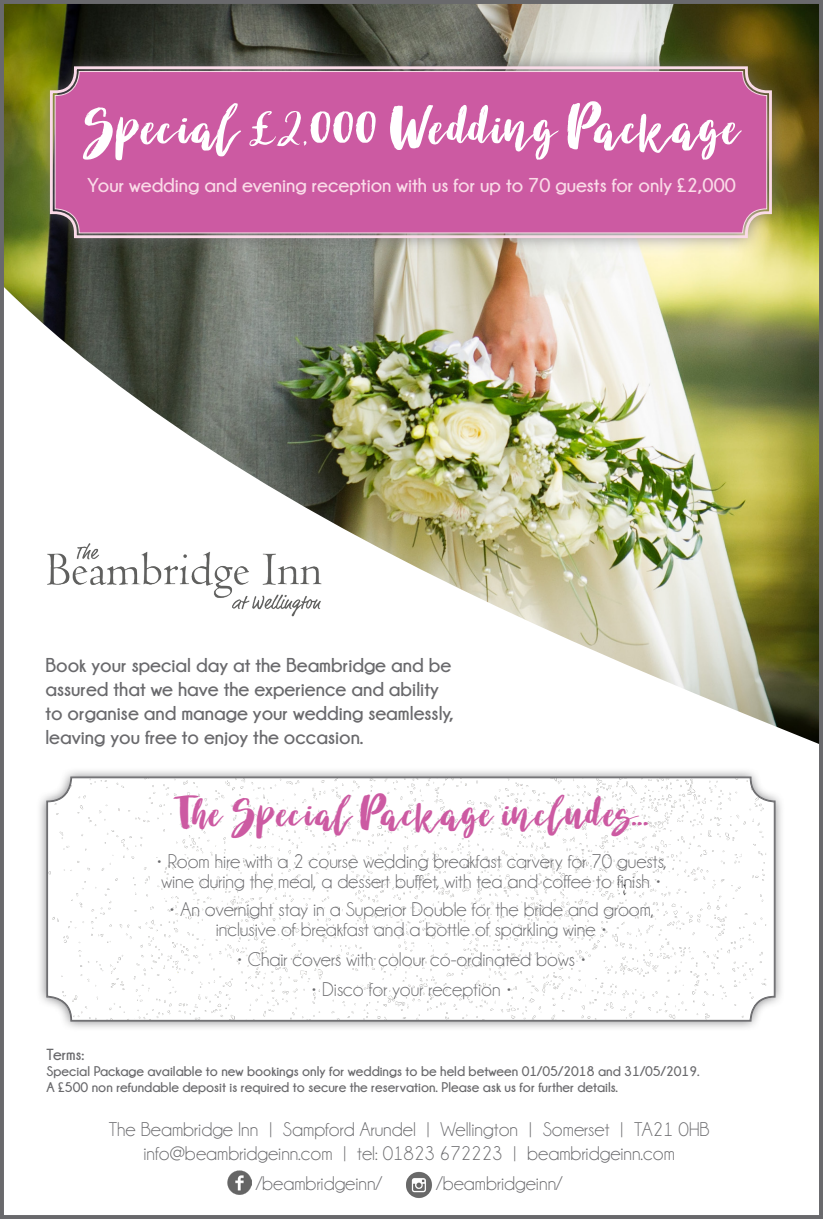
<style>
.page{position:relative;width:823px;height:1219px;background:#fff}
.page>*{position:absolute;margin:0;border:0;box-sizing:border-box;transform-origin:0 0}
.t1{font:52px "Sea Salt";color:#fff}
.t2{font:40px "Sea Salt";letter-spacing:-.01em;color:#cc5aa2}
.t3{font:20px "Champagne&Limousines";color:#69696c}
.t4{font:700 20px "Champagne&Limousines";color:#69696c}
.t5{font:700 20px "Champagne&Limousines";color:#fadbe8}
.t6{font:700 16px "Champagne&Limousines";color:#69696c}
.t7{font:700 14px "Champagne&Limousines";color:#69696c}
.s1{font-family:"Enchanted Brush"}
</style>
<div class="page">
<img style="left:5px;top:5px;width:812px;height:738px">
<div style="left:36px;top:766px;width:748px;height:265px;background:#69696c;opacity:.85"></div>
<svg style="left:47px;top:778px;width:727px;height:242px"></svg>
<img style="left:28px;top:531px;width:326px;height:89px">
<div style="left:0;top:0;width:822px;height:1219px;border:4px solid #69696c"></div>
<img style="left:228px;top:1171px;width:23px;height:24px">
<img style="left:406px;top:1171px;width:26px;height:27px">
<p class="t1" style="left:83px;top:93px;width:658px">Special £<span class="s1">2,</span>000 Wedding Package</p>
<p class="t5" style="left:87px;top:174px;width:649px">Your wedding and evening reception with us for up to 70 guests for only £2,000</p>
<p class="t4" style="left:45px;top:654px;width:407px">Book your special day at the Beambridge and be</p>
<p class="t4" style="left:45px;top:678px;width:394px">assured that we have the experience and ability</p>
<p class="t4" style="left:45px;top:702px;width:410px">to organise and manage your wedding seamlessly,</p>
<p class="t4" style="left:45px;top:726px;width:319px">leaving you free to enjoy the occasion.</p>
<p class="t2" style="left:173px;top:787px;width:477px">The Special Package includes...</p>
<p class="t3" style="left:156px;top:851px;width:511px">• Room hire with a 2 course wedding breakfast carvery for 70 guests,</p>
<p class="t3" style="left:161px;top:871px;width:501px">wine during the meal, a dessert buffet, with tea and coffee to finish •</p>
<p class="t3" style="left:169px;top:899px;width:486px">• An overnight stay in a Superior Double for the bride and groom,</p>
<p class="t3" style="left:215px;top:919px;width:393px">inclusive of breakfast and a bottle of sparkling wine •</p>
<p class="t3" style="left:236px;top:949px;width:351px">• Chair covers with colour co-ordinated bows •</p>
<p class="t3" style="left:310px;top:979px;width:203px">• Disco for your reception •</p>
<p class="t6" style="left:46px;top:1046px;width:39px">Terms:</p>
<p class="t7" style="left:46px;top:1064px;width:654px">Special Package available to new bookings only for weddings to be held between 01/05/2018 and 31/05/2019.</p>
<p class="t7" style="left:46px;top:1080px;width:572px">A £500 non refundable deposit is required to secure the reservation. Please ask us for further details.</p>
<p class="t3" style="left:109px;top:1119px;width:602px">The Beambridge Inn | Sampford Arundel | Wellington | Somerset | TA21 0HB</p>
<p class="t3" style="left:143px;top:1143px;width:532px">info@beambridgeinn.com | tel: 01823 672223 | beambridgeinn.com</p>
<p class="t3" style="left:256px;top:1173px;width:127px">/beambridgeinn/</p>
<p class="t3" style="left:436px;top:1173px;width:127px">/beambridgeinn/</p>
</div>
